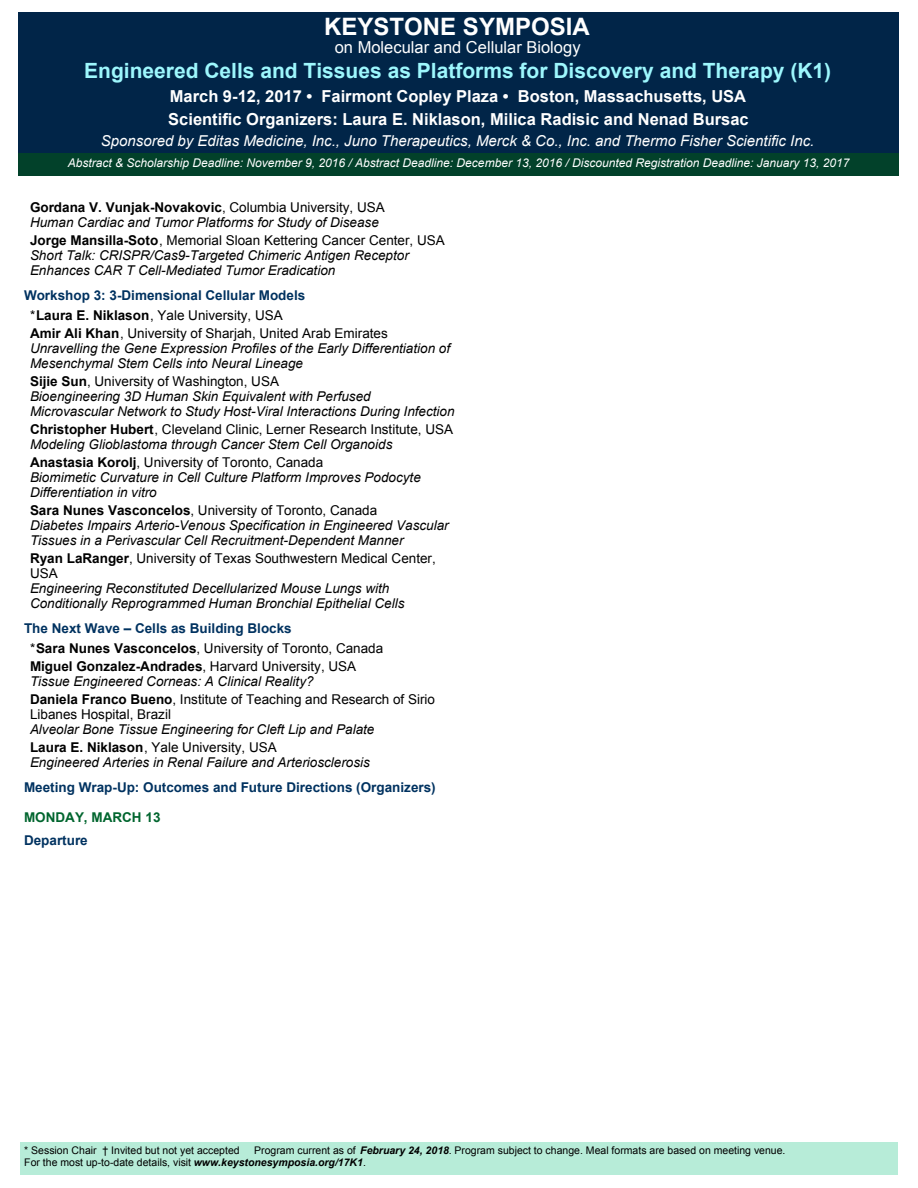
<style>
.page{position:relative;width:918px;height:1188px;background:#fff}
.page>*{position:absolute;margin:0;border:0;box-sizing:border-box;transform-origin:0 0}
.t1{font:700 24px "Arial";color:#fff}
.t2{font:700 21px "Arial";color:#9df7fd}
.t3{font:700 16.5px/22.5px "Arial";color:#fff}
.t4{font:16.5px "Arial";color:#fff}
.t5{font:italic 15px "Arial";color:#fff}
.t6{font:italic 13.5px/15px "Arial";color:#000}
.t7{font:700 13.5px/19.5px "Arial";color:#003260}
.t8{font:13.5px/15px "Arial";color:#000}
.t9{font:700 13.5px "Arial";color:#00652e}
.t10{font:italic 12px "Arial";color:#fff}
.t11{font:10.5px/12px "Arial";color:#000}
.s1{font-weight:700;font-style:normal}
.s2{font-style:normal}
.s3{font-weight:400;color:#000}
.s4{color:#000}
.s5{font-weight:700}
.s6{font-weight:700;font-style:italic}
</style>
<div class="page">
<div style="left:20px;top:1142px;width:877px;height:33px;background:#b7ecd8"></div>
<div style="left:18px;top:12px;width:881px;height:141px;background:#012548"></div>
<div style="left:18px;top:153px;width:881px;height:23px;background:#02412a"></div>
<h1 class="t1" style="left:324px;top:17px;width:267px">KEYSTONE SYMPOSIA</h1>
<p class="t4" style="left:335px;top:40px;width:247px">on Molecular and Cellular Biology</p>
<h2 class="t2" style="left:84px;top:63px;width:748px">Engineered Cells and Tissues as Platforms for Discovery and Therapy (K1)</h2>
<p class="t3" style="left:168px;top:86px;width:582px">March 9-12, 2017 • Fairmont Copley Plaza • Boston, Massachusetts, USA<br>Scientific Organizers: Laura E. Niklason, Milica Radisic and Nenad Bursac</p>
<p class="t5" style="left:101px;top:135px;width:715px">Sponsored by Editas Medicine, Inc., Juno Therapeutics, Merck &amp; Co., Inc. and Thermo Fisher Scientific Inc.</p>
<p class="t10" style="left:68px;top:158px;width:783px">Abstract &amp; Scholarship Deadline: November 9, 2016 / Abstract Deadline: December 13, 2016 / Discounted Registration Deadline: January 13, 2017</p>
<p class="t6" style="left:30px;top:200px;width:356px"><span class="s1">Gordana V. Vunjak-Novakovic</span><span class="s2">, Columbia University, USA<br></span>Human Cardiac and Tumor Platforms for Study of Disease</p>
<p class="t6" style="left:30px;top:233px;width:416px"><span class="s1">Jorge Mansilla-Soto</span><span class="s2">, Memorial Sloan Kettering Cancer Center, USA<br></span>Short Talk: CRISPR/Cas9-Targeted Chimeric Antigen Receptor<br>Enhances CAR T Cell-Mediated Tumor Eradication</p>
<p class="t7" style="left:30px;top:287px;width:277px;text-indent:-6px">Workshop 3: 3-Dimensional Cellular Models <span class="s3">*</span><span class="s4">Laura E. Niklason</span><span class="s3">, Yale University, USA</span></p>
<p class="t6" style="left:30px;top:326px;width:422px"><span class="s1">Amir Ali Khan</span><span class="s2">, University of Sharjah, United Arab Emirates<br></span>Unravelling the Gene Expression Profiles of the Early Differentiation of<br>Mesenchymal Stem Cells into Neural Lineage</p>
<p class="t6" style="left:30px;top:374px;width:426px"><span class="s1">Sijie Sun</span><span class="s2">, University of Washington, USA<br></span>Bioengineering 3D Human Skin Equivalent with Perfused<br>Microvascular Network to Study Host-Viral Interactions During Infection</p>
<p class="t6" style="left:30px;top:422px;width:425px"><span class="s1">Christopher Hubert</span><span class="s2">, Cleveland Clinic, Lerner Research Institute, USA<br></span>Modeling Glioblastoma through Cancer Stem Cell Organoids</p>
<p class="t6" style="left:30px;top:455px;width:392px"><span class="s1">Anastasia Korolj</span><span class="s2">, University of Toronto, Canada<br></span>Biomimetic Curvature in Cell Culture Platform Improves Podocyte<br>Differentiation in vitro</p>
<p class="t6" style="left:30px;top:503px;width:420px"><span class="s1">Sara Nunes Vasconcelos</span><span class="s2">, University of Toronto, Canada<br></span>Diabetes Impairs Arterio-Venous Specification in Engineered Vascular<br>Tissues in a Perivascular Cell Recruitment-Dependent Manner</p>
<p class="t8" style="left:30px;top:552px;width:407px"><span class="s5">Ryan LaRanger</span>, University of Texas Southwestern Medical Center,<br>USA</p>
<p class="t6" style="left:30px;top:581px;width:376px">Engineering Reconstituted Decellularized Mouse Lungs with<br>Conditionally Reprogrammed Human Bronchial Epithelial Cells</p>
<p class="t7" style="left:30px;top:620px;width:355px;text-indent:-6px">The Next Wave – Cells as Building Blocks<br><span class="s3">*</span><span class="s4">Sara Nunes Vasconcelos</span><span class="s3">, University of Toronto, Canada</span></p>
<p class="t6" style="left:30px;top:659px;width:328px"><span class="s1">Miguel Gonzalez-Andrades</span><span class="s2">, Harvard University, USA<br></span>Tissue Engineered Corneas: A Clinical Reality?</p>
<p class="t8" style="left:30px;top:693px;width:407px"><span class="s5">Daniela Franco Bueno</span>, Institute of Teaching and Research of Sirio<br>Libanes Hospital, Brazil</p>
<p class="t6" style="left:30px;top:721px;width:346px;line-height:18px">Alveolar Bone Tissue Engineering for Cleft Lip and Palate<br><span class="s1">Laura E. Niklason</span><span class="s2">, Yale University, USA</span></p>
<p class="t6" style="left:30px;top:755px;width:341px">Engineered Arteries in Renal Failure and Arteriosclerosis</p>
<p class="t7" style="left:24px;top:779px;width:413px">Meeting Wrap-Up: Outcomes and Future Directions (Organizers)</p>
<p class="t9" style="left:24px;top:812px;width:138px">MONDAY, MARCH 13</p>
<p class="t7" style="left:24px;top:831px;width:65px">Departure</p>
<p class="t11" style="left:24px;top:1145px;width:217px">* Session Chair † Invited but not yet accepted</p>
<p class="t11" style="left:24px;top:1145px;width:763px;text-indent:230px">Program current as of <span class="s6">February 24, 2018</span>. Program subject to change. Meal formats are based on meeting venue.<br>For the most up-to-date details, visit <span class="s6">www.keystonesymposia.org/17K1</span>.</p>
</div>
